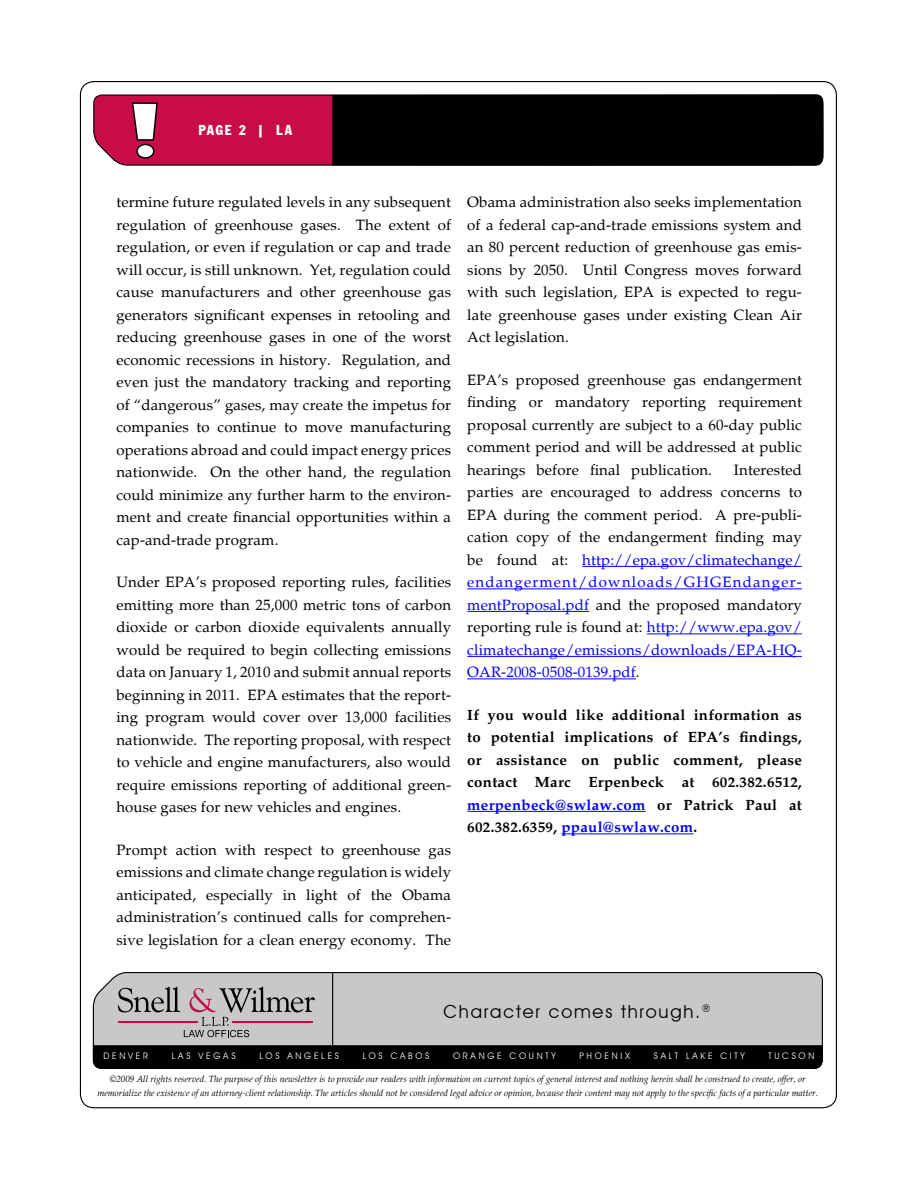
<style>
.page{position:relative;width:918px;height:1188px;background:#fff}
.page>*{position:absolute;margin:0;border:0;box-sizing:border-box;transform-origin:0 0}
.t1{font:18px "Avant Garde IT Cby BT";letter-spacing:.1em;color:#000}
.t2{font:15px/22.5px "Palatino";letter-spacing:.01em;color:#000;text-align:justify}
.t3{font:700 15px/22.5px "Palatino";letter-spacing:.02em;color:#000;text-align:justify}
.t4{font:15px "Franklin Cond Gothic";letter-spacing:.105em;color:#fff}
.t5{font:italic 9px/13.5px "Palatino";color:#000;text-align:center}
.t6{font:9px "Avant Garde IT Cby BT";letter-spacing:.3em;color:#fff}
.s1{color:#00f}
</style>
<div class="page">
<div style="left:92px;top:972px;width:731px;height:73px;background:#c6c8ca"></div>
<div style="left:92px;top:1045px;width:731px;height:24px;background:#000"></div>
<hr style="left:332px;top:972px;width:1px;height:74px;background:#000">
<svg style="left:118px;top:987px;width:197px;height:50px;background:#aea6ab"></svg>
<svg style="left:93px;top:94px;width:239px;height:72px;background:#c2144b"></svg>
<div style="left:332px;top:94px;width:492px;height:72px;background:#000"></div>
<svg style="left:131px;top:102px;width:28px;height:40px"></svg>
<div style="left:137px;top:144px;width:17px;height:14px;background:#fff;border-radius:50%"></div>
<div style="left:136px;top:144px;width:19px;height:15px;border:2px solid #000;border-radius:50%"></div>
<hr style="left:582px;top:566px;width:220px;height:1px;background:#00f">
<hr style="left:467px;top:589px;width:335px;height:1px;background:#00f">
<hr style="left:467px;top:611px;width:122px;height:1px;background:#00f">
<hr style="left:647px;top:634px;width:155px;height:1px;background:#00f">
<hr style="left:467px;top:656px;width:335px;height:1px;background:#00f">
<hr style="left:467px;top:679px;width:169px;height:1px;background:#00f">
<hr style="left:467px;top:811px;width:179px;height:1px;background:#00f">
<hr style="left:561px;top:833px;width:132px;height:1px;background:#00f">
<p class="t4" style="left:198px;top:121px;width:95px">PAGE 2 | LA</p>
<p class="t2" style="left:116px;top:191px;width:336px">termine future regulated levels in any subsequent regulation of greenhouse gases. The extent of regulation, or even if regulation or cap and trade will occur, is still unknown. Yet, regulation could cause manufacturers and other greenhouse gas generators significant expenses in retooling and reducing greenhouse gases in one of the worst economic recessions in history. Regulation, and even just the mandatory tracking and reporting of “dangerous” gases, may create the impetus for companies to continue to move manufacturing operations abroad and could impact energy prices nationwide. On the other hand, the regulation could minimize any further harm to the environ&shy;ment and create financial opportunities within a cap-and-trade program.</p>
<p class="t2" style="left:116px;top:571px;width:336px">Under EPA’s proposed reporting rules, facilities emitting more than 25,000 metric tons of carbon dioxide or carbon dioxide equivalents annually would be required to begin collecting emissions data on January 1, 2010 and submit annual reports beginning in 2011. EPA estimates that the report&shy;ing program would cover over 13,000 facilities nationwide. The reporting proposal, with respect to vehicle and engine manufacturers, also would require emissions reporting of additional green&shy;house gases for new vehicles and engines.</p>
<p class="t2" style="left:116px;top:839px;width:336px">Prompt action with respect to greenhouse gas emissions and climate change regulation is widely anticipated, especially in light of the Obama administration’s continued calls for comprehen&shy;sive legislation for a clean energy economy. The</p>
<p class="t2" style="left:467px;top:191px;width:336px">Obama administration also seeks implementation of a federal cap-and-trade emissions system and an 80 percent reduction of greenhouse gas emis&shy;sions by 2050. Until Congress moves forward with such legislation, EPA is expected to regu&shy;late greenhouse gases under existing Clean Air Act legislation.</p>
<p class="t2" style="left:467px;top:369px;width:336px">EPA’s proposed greenhouse gas endangerment finding or mandatory reporting requirement proposal currently are subject to a 60-day public comment period and will be addressed at public hearings before final publication.</p>
<p class="t2" style="left:467px;top:459px;width:336px;text-indent:267px">Interested parties are encouraged to address concerns to EPA during the comment period. A pre-publi&shy;cation copy of the endangerment finding may be found at: <span class="s1">http://epa.gov/climatechange/ endangerment/downloads/GHGEndanger&shy;mentProposal.pdf</span> and the proposed mandatory reporting rule is found at: <span class="s1">http://www.epa.gov/ climatechange/emissions/downloads/EPA-HQ-OAR-2008-0508-0139.pdf</span>.</p>
<p class="t3" style="left:467px;top:704px;width:336px">If you would like additional information as to potential implications of EPA’s findings, or assistance on public comment, please contact Marc Erpenbeck at 602.382.6512, <span class="s1">merpenbeck@swlaw.com</span> or Patrick Paul at 602.382.6359, <span class="s1">ppaul@swlaw.com</span>.</p>
<p class="t1" style="left:444px;top:1000px;width:269px">Character comes through.<sup>®</sup></p>
<p class="t6" style="left:104px;top:1050px;width:46px">DENVER</p>
<p class="t6" style="left:172px;top:1050px;width:66px">LAS VEGAS</p>
<p class="t6" style="left:259px;top:1050px;width:45px">Los Angeles</p>
<p class="t6" style="left:363px;top:1050px;width:68px">Los Cabos</p>
<p class="t6" style="left:453px;top:1050px;width:104px">ORANGE COUNTY</p>
<p class="t6" style="left:579px;top:1050px;width:52px">PHOENIX</p>
<p class="t6" style="left:654px;top:1050px;width:92px">SALT LAKE CITY</p>
<p class="t6" style="left:768px;top:1050px;width:47px">TUCSON</p>
<p class="t5" style="left:97px;top:1072px;width:722px">©2009 All rights reserved. The purpose of this newsletter is to provide our readers with information on current topics of general interest and nothing herein shall be construed to create, offer, or memorialize the existence of an attorney-client relationship. The articles should not be considered legal advice or opinion, because their content may not apply to the specific facts of a particular matter.</p>
</div>
